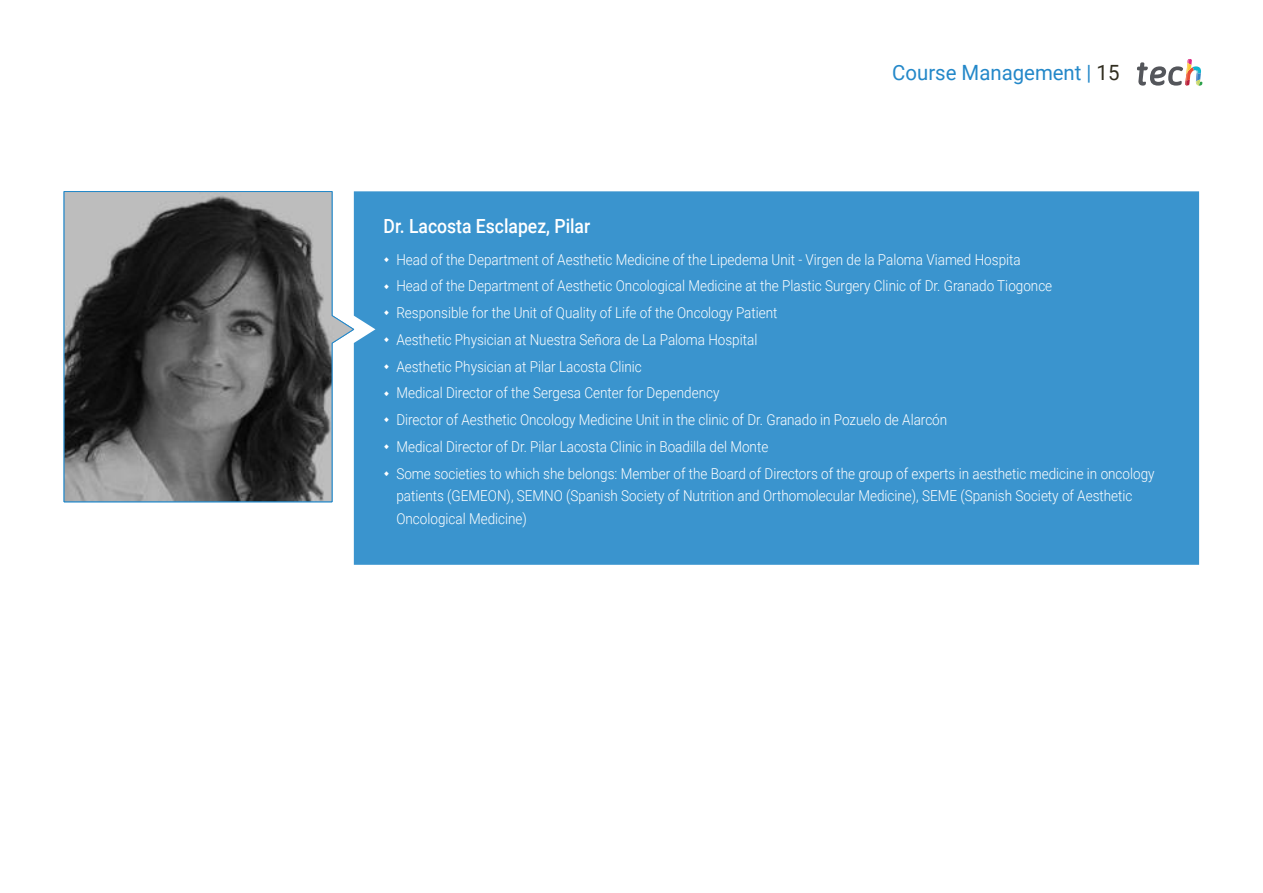
<style>
.page{position:relative;width:1263px;height:893px;background:#fff}
.page>*{position:absolute;margin:0;border:0;box-sizing:border-box;transform-origin:0 0}
.t1{font:21px "Roboto";color:#2488c9}
.t2{font:500 19.5px "Roboto";color:#fff;scale:.9 1}
.t3{font:300 15px/26.7px "Roboto";color:#fff;scale:.9 1}
.s1{color:#312e20}
</style>
<div class="page">
<svg style="left:1137px;top:59px;width:65px;height:27px"></svg>
<div style="left:354px;top:191px;width:845px;height:374px;background:#3a94ce"></div>
<svg style="left:64px;top:191px;width:290px;height:311px;background:#616364"></svg>
<svg style="left:384px;top:257px;width:5px;height:5px"></svg>
<svg style="left:384px;top:284px;width:5px;height:5px"></svg>
<svg style="left:384px;top:310px;width:5px;height:5px"></svg>
<svg style="left:384px;top:337px;width:5px;height:5px"></svg>
<svg style="left:384px;top:364px;width:5px;height:5px"></svg>
<svg style="left:384px;top:391px;width:5px;height:5px"></svg>
<svg style="left:384px;top:417px;width:5px;height:5px"></svg>
<svg style="left:384px;top:444px;width:5px;height:5px"></svg>
<svg style="left:384px;top:471px;width:5px;height:5px"></svg>
<h1 class="t1" style="left:892px;top:57px;width:229px">Course Management | <span class="s1">15</span></h1>
<h2 class="t2" style="left:384px;top:212px;width:231px">Dr. Lacosta Esclapez, Pilar</h2>
<p class="t3" style="left:396px;top:245px;width:844px">Head of the Department of Aesthetic Medicine of the Lipedema Unit - Virgen de la Paloma Viamed Hospita<br>Head of the Department of Aesthetic Oncological Medicine at the Plastic Surgery Clinic of Dr. Granado Tiogonce<br>Responsible for the Unit of Quality of Life of the Oncology Patient<br>Aesthetic Physician at Nuestra Señora de La Paloma Hospital<br>Aesthetic Physician at Pilar Lacosta Clinic<br>Medical Director of the Sergesa Center for Dependency<br>Director of Aesthetic Oncology Medicine Unit in the clinic of Dr. Granado in Pozuelo de Alarcón<br>Medical Director of Dr. Pilar Lacosta Clinic in Boadilla del Monte<br>Some societies to which she belongs: Member of the Board of Directors of the group of experts in aesthetic medicine in oncology</p>
<p class="t3" style="left:396px;top:484px;width:819px;line-height:22.5px">patients (GEMEON), SEMNO (Spanish Society of Nutrition and Orthomolecular Medicine), SEME (Spanish Society of Aesthetic<br>Oncological Medicine)</p>
</div>
